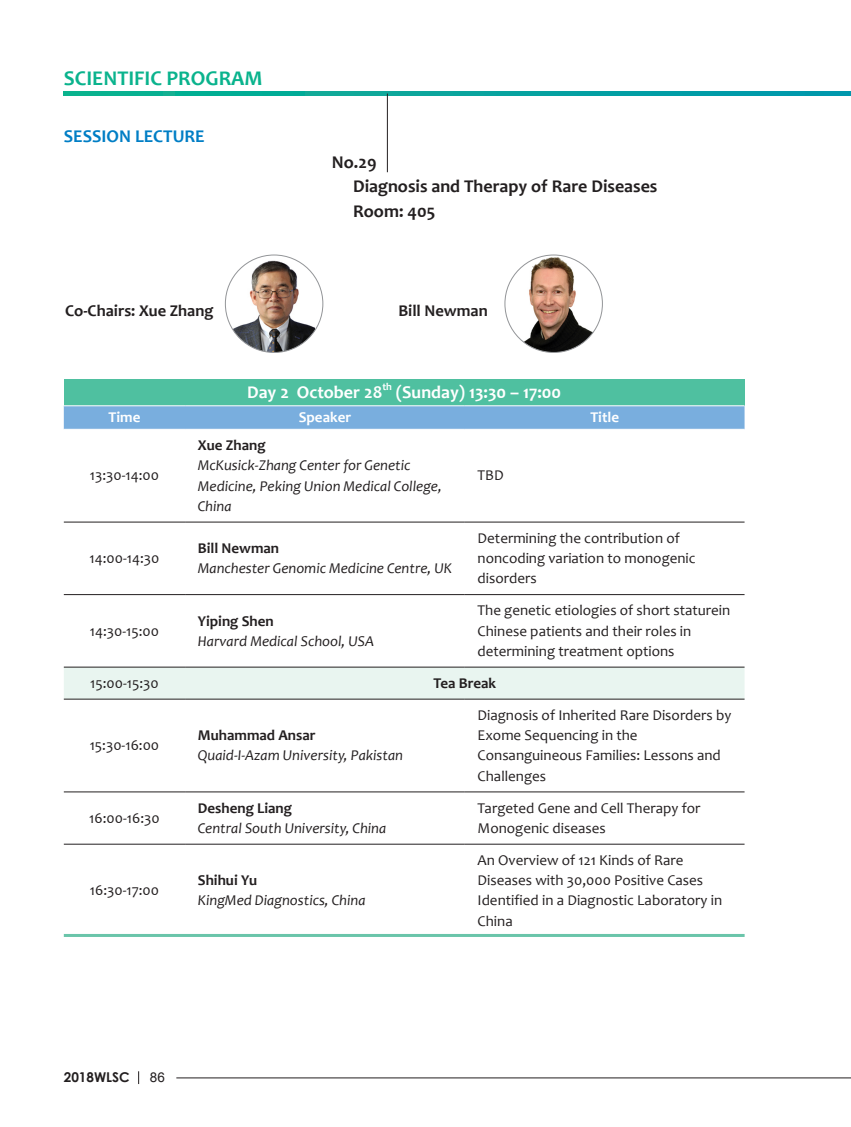
<style>
.page{position:relative;width:851px;height:1127px;background:#fff}
.page>*{position:absolute;margin:0;border:0;box-sizing:border-box;transform-origin:0 0}
.t1{font:700 21px "Candara";color:#0ab38d}
.小标1{font:700 18px "Candara";color:#231f20}
.小标1-2{font:700 18px "Candara";color:#fff}
.t2{font:700 18px "Candara";color:#007ec5}
.主席副主席{font:700 16.5px "Candara";color:#231f20}
.正文1{font:15px/20.2px "Candara";color:#231f20}
.正文1-2{font:italic 15px/20.2px "Candara";color:#231f20}
.正文1-3{font:700 15px "Candara";color:#231f20}
.正文1-4{font:700 15px "Candara";color:#fff}
.t3{font:700 13.5px "Century Gothic";color:#231f20}
.t4{font:13.5px "Arial";color:#231f20}
.小标1-3{font:700 10.5px "Candara";color:#fff}
</style>
<div class="page">
<hr style="left:176px;top:1077px;width:674px;height:1px;background:#231f20">
<svg style="left:138px;top:1071px;width:1px;height:13px"></svg>
<svg style="left:64px;top:91px;width:786px;height:5px;background:#05a49d"></svg>
<hr style="left:387px;top:94px;width:1px;height:78px;background:#231f20">
<hr style="left:64px;top:934px;width:680px;height:3px;background:#6ac5aa">
<div style="left:64px;top:379px;width:680px;height:27px;background:#4fc0a0"></div>
<svg style="left:64px;top:406px;width:680px;height:23px;background:#7bafde"></svg>
<div style="left:64px;top:668px;width:680px;height:31px;background:#e9f5f0"></div>
<hr style="left:64px;top:522px;width:121px;height:1px;background:#231f20">
<hr style="left:185px;top:522px;width:279px;height:1px;background:#231f20">
<hr style="left:464px;top:522px;width:280px;height:1px;background:#231f20">
<hr style="left:64px;top:594px;width:121px;height:1px;background:#231f20">
<hr style="left:185px;top:594px;width:279px;height:1px;background:#231f20">
<hr style="left:464px;top:594px;width:280px;height:1px;background:#231f20">
<hr style="left:64px;top:667px;width:121px;height:1px;background:#231f20">
<hr style="left:185px;top:667px;width:279px;height:1px;background:#231f20">
<hr style="left:464px;top:667px;width:280px;height:1px;background:#231f20">
<hr style="left:64px;top:699px;width:121px;height:1px;background:#231f20">
<hr style="left:185px;top:699px;width:279px;height:1px;background:#231f20">
<hr style="left:464px;top:699px;width:280px;height:1px;background:#231f20">
<hr style="left:64px;top:792px;width:121px;height:1px;background:#231f20">
<hr style="left:185px;top:792px;width:279px;height:1px;background:#231f20">
<hr style="left:464px;top:792px;width:280px;height:1px;background:#231f20">
<hr style="left:64px;top:844px;width:121px;height:1px;background:#231f20">
<hr style="left:185px;top:844px;width:279px;height:1px;background:#231f20">
<hr style="left:464px;top:844px;width:280px;height:1px;background:#231f20">
<hr style="left:64px;top:405px;width:121px;height:1px;background:#fff">
<hr style="left:185px;top:405px;width:279px;height:1px;background:#fff">
<hr style="left:464px;top:405px;width:280px;height:1px;background:#fff">
<img style="left:233px;top:255px;width:82px;height:97px">
<img style="left:510px;top:255px;width:84px;height:97px">
<h1 class="t1" style="left:64px;top:65px;width:200px">SCIENTIFIC PROGRAM</h1>
<p class="t2" style="left:64px;top:125px;width:142px">SESSION LECTURE</p>
<p class="小标1" style="left:332px;top:151px;width:46px">No.29</p>
<p class="小标1" style="left:353px;top:175px;width:306px">Diagnosis and Therapy of Rare Diseases</p>
<p class="小标1" style="left:353px;top:200px;width:84px">Room: 405</p>
<p class="主席副主席" style="left:65px;top:300px;width:150px">Co-Chairs: Xue Zhang</p>
<p class="主席副主席" style="left:398px;top:300px;width:91px">Bill Newman</p>
<p class="小标1-2" style="left:247px;top:381px;width:137px">Day 2 October 28</p>
<p class="小标1-3" style="left:382px;top:380px;width:11px">th</p>
<p class="小标1-2" style="left:396px;top:381px;width:167px">(Sunday) 13:30 – 17:00</p>
<p class="正文1-4" style="left:108px;top:408px;width:33px">Time</p>
<p class="正文1-4" style="left:299px;top:408px;width:54px">Speaker</p>
<p class="正文1-4" style="left:590px;top:408px;width:30px">Title</p>
<p class="正文1" style="left:90px;top:465px;width:71px">13:30-14:00</p>
<p class="正文1" style="left:89px;top:548px;width:71px">14:00-14:30</p>
<p class="正文1" style="left:90px;top:620px;width:71px">14:30-15:00</p>
<p class="正文1-3" style="left:198px;top:436px;width:69px">Xue Zhang</p>
<p class="正文1-2" style="left:198px;top:455px;width:245px">McKusick-Zhang Center for Genetic<br>Medicine, Peking Union Medical College,<br>China</p>
<p class="正文1" style="left:477px;top:465px;width:28px">TBD</p>
<p class="正文1-3" style="left:198px;top:539px;width:83px">Bill Newman</p>
<p class="正文1-2" style="left:198px;top:558px;width:256px">Manchester Genomic Medicine Centre, UK</p>
<p class="正文1-3" style="left:198px;top:611px;width:77px">Yiping Shen</p>
<p class="正文1-2" style="left:198px;top:631px;width:178px">Harvard Medical School, USA</p>
<p class="正文1" style="left:477px;top:528px;width:219px">Determining the contribution of noncoding variation to monogenic disorders</p>
<p class="正文1" style="left:477px;top:600px;width:254px">The genetic etiologies of short staturein</p>
<p class="正文1" style="left:477px;top:620px;width:215px">Chinese patients and their roles in determining treatment options</p>
<p class="正文1" style="left:90px;top:673px;width:70px">15:00-15:30</p>
<p class="正文1-3" style="left:433px;top:674px;width:64px">Tea Break</p>
<p class="正文1" style="left:90px;top:735px;width:71px">15:30-16:00</p>
<p class="正文1" style="left:89px;top:808px;width:72px">16:00-16:30</p>
<p class="正文1" style="left:90px;top:880px;width:71px">16:30-17:00</p>
<p class="正文1-3" style="left:198px;top:726px;width:119px">Muhammad Ansar</p>
<p class="正文1-2" style="left:198px;top:745px;width:207px">Quaid-I-Azam University, Pakistan</p>
<p class="正文1-3" style="left:198px;top:798px;width:96px">Desheng Liang</p>
<p class="正文1-2" style="left:198px;top:818px;width:190px">Central South University, China</p>
<p class="正文1-3" style="left:198px;top:871px;width:61px">Shihui Yu</p>
<p class="正文1-2" style="left:198px;top:890px;width:169px">KingMed Diagnostics, China</p>
<p class="t3" style="left:64px;top:1069px;width:67px">2018WLSC</p>
<p class="t4" style="left:150px;top:1068px;width:17px">86</p>
<p class="正文1" style="left:477px;top:705px;width:255px">Diagnosis of Inherited Rare Disorders by</p>
<p class="正文1" style="left:477px;top:725px;width:245px">Exome Sequencing in the<br>Consanguineous Families: Lessons and<br>Challenges</p>
<p class="正文1" style="left:477px;top:797px;width:224px">Targeted Gene and Cell Therapy for<br>Monogenic diseases</p>
<p class="正文1" style="left:477px;top:850px;width:246px">An Overview of 121 Kinds of Rare<br>Diseases with 30,000 Positive Cases<br>Identified in a Diagnostic Laboratory in<br>China</p>
</div>
